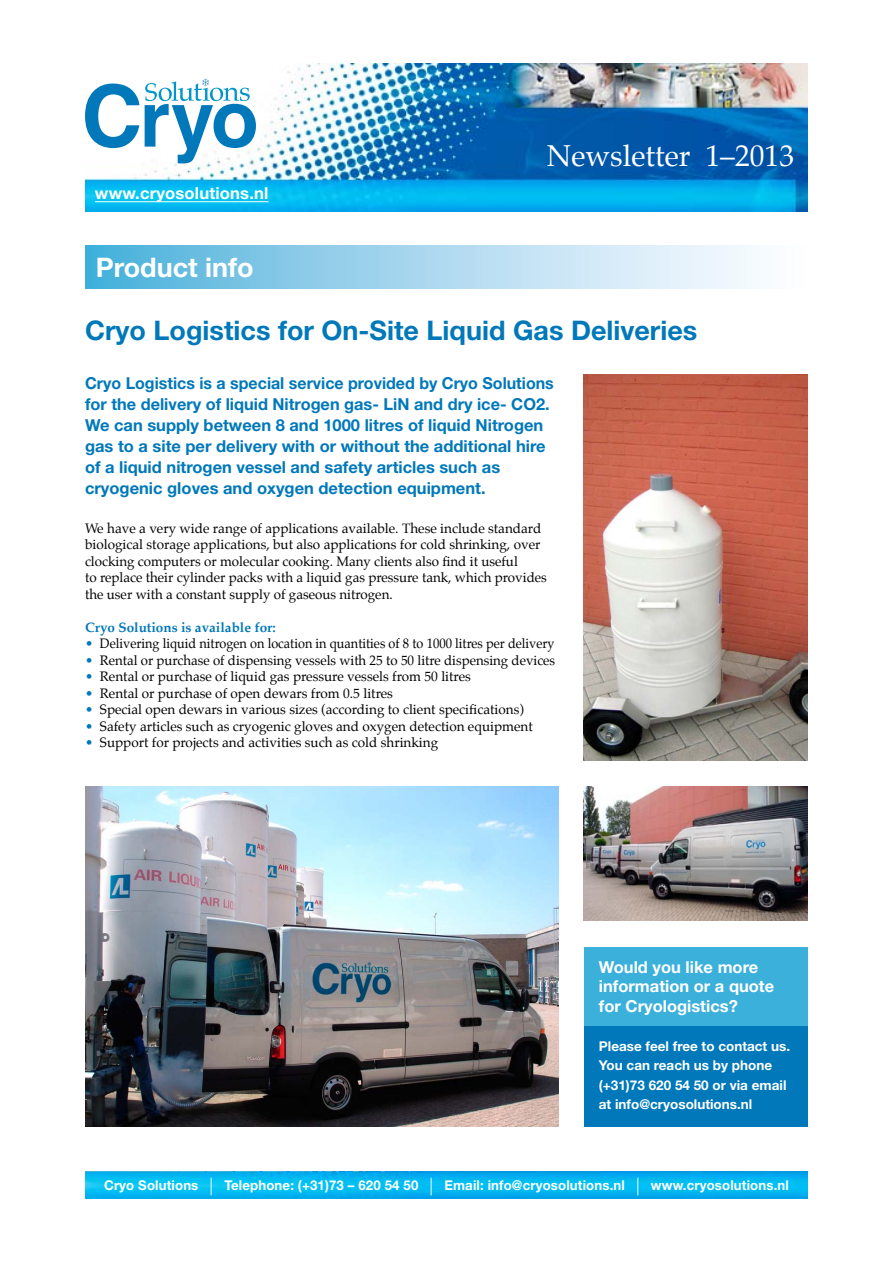
<style>
.page{position:relative;width:893px;height:1263px;background:#fff}
.page>*{position:absolute;margin:0;border:0;box-sizing:border-box;transform-origin:0 0}
.t1{font:29.55px "Palatino";color:#fff}
.t2{font:700 27px "Helvetica Neue";color:#0078ba}
.t3{font:700 27px "Helvetica Neue";color:#fff}
.t4{font:700 16.5px/21px "Helvetica Neue";color:#0078ba}
.t5{font:700 16.5px/19.5px "Helvetica Neue";color:#fff}
.t6{font:13.5px/16.5px "Palatino";color:#000}
.t7{font:700 13.5px/19.5px "Helvetica Neue";color:#fff}
.t8{font:13.5px "Palatino";color:#000;scale:.94 1}
.t9{font:700 13.5px "Palatino";color:#0078ba}
.s1{color:#0078ba}
.s2{font-weight:400;font-size:23.7px}
</style>
<div class="page">
<img style="left:85px;top:64px;width:723px;height:148px">
<svg style="left:85px;top:84px;width:54px;height:64px"></svg>
<svg style="left:145px;top:79px;width:111px;height:84px"></svg>
<img style="left:584px;top:786px;width:224px;height:135px">
<img style="left:584px;top:375px;width:224px;height:385px">
<img style="left:85px;top:786px;width:473px;height:341px">
<div style="left:85px;top:246px;width:723px;height:42px;background:linear-gradient(to right,#4db2dc,#fff)"></div>
<hr style="left:95px;top:201px;width:174px;height:1px;background:#fff">
<img style="left:85px;top:1172px;width:723px;height:26px">
<div style="left:584px;top:956px;width:224px;height:171px;background:#0078ba"></div>
<div style="left:584px;top:947px;width:224px;height:79px;background:#3bb0da"></div>
<p class="t5" style="left:95px;top:183px;width:175px">www.cryosolutions.nl</p>
<h2 class="t3" style="left:96px;top:250px;width:160px">Product info</h2>
<h1 class="t1" style="left:547px;top:131px;width:249px">Newsletter 1–2013</h1>
<h2 class="t2" style="left:85px;top:314px;width:614px">Cryo Logistics for On-Site Liquid Gas Deliveries</h2>
<p class="t4" style="left:85px;top:372px;width:470px">Cryo Logistics is a special service provided by Cryo Solutions for the delivery of liquid Nitrogen gas- LiN and dry ice- CO2.<br>We can supply between 8 and 1000 litres of liquid Nitrogen gas to a site per delivery with or without the additional hire of a liquid nitrogen vessel and safety articles such as cryogenic gloves and oxygen detection equipment.</p>
<p class="t6" style="left:85px;top:520px;width:463px">We have a very wide range of applications available. These include standard biological storage applications, but also applications for cold shrinking, over clocking computers or molecular cooking. Many clients also find it useful<br>to replace their cylinder packs with a liquid gas pressure tank, which provides the user with a constant supply of gaseous nitrogen.</p>
<p class="t9" style="left:85px;top:615px;width:192px">Cryo Solutions is available for:</p>
<p class="t8" style="left:85px;top:632px;width:501px"><span class="s1">•</span> Delivering liquid nitrogen on location in quantities of 8 to 1000 litres per delivery</p>
<p class="t6" style="left:85px;top:652px;width:472px"><span class="s1">•</span> Rental or purchase of dispensing vessels with 25 to 50 litre dispensing devices</p>
<p class="t6" style="left:85px;top:668px;width:387px"><span class="s1">•</span> Rental or purchase of liquid gas pressure vessels from 50 litres</p>
<p class="t6" style="left:85px;top:685px;width:309px"><span class="s1">•</span> Rental or purchase of open dewars from 0.5 litres</p>
<p class="t6" style="left:85px;top:701px;width:440px"><span class="s1">•</span> Special open dewars in various sizes (according to client specifications)</p>
<p class="t6" style="left:85px;top:718px;width:449px"><span class="s1">•</span> Safety articles such as cryogenic gloves and oxygen detection equipment</p>
<p class="t6" style="left:85px;top:734px;width:355px"><span class="s1">•</span> Support for projects and activities such as cold shrinking</p>
<p class="t5" style="left:599px;top:957px;width:177px">Would you like more information or a quote for Cryologistics?</p>
<p class="t7" style="left:599px;top:1036px;width:193px">Please feel free to contact us.<br>You can reach us by phone (+31)73 620 54 50 or via email at info@cryosolutions.nl</p>
<p class="t7" style="left:104px;top:1175px;width:686px">Cryo Solutions <span class="s2">|</span> Telephone: (+31)73 – 620 54 50 <span class="s2">|</span> Email: info@cryosolutions.nl <span class="s2">|</span> www.cryosolutions.nl</p>
</div>
